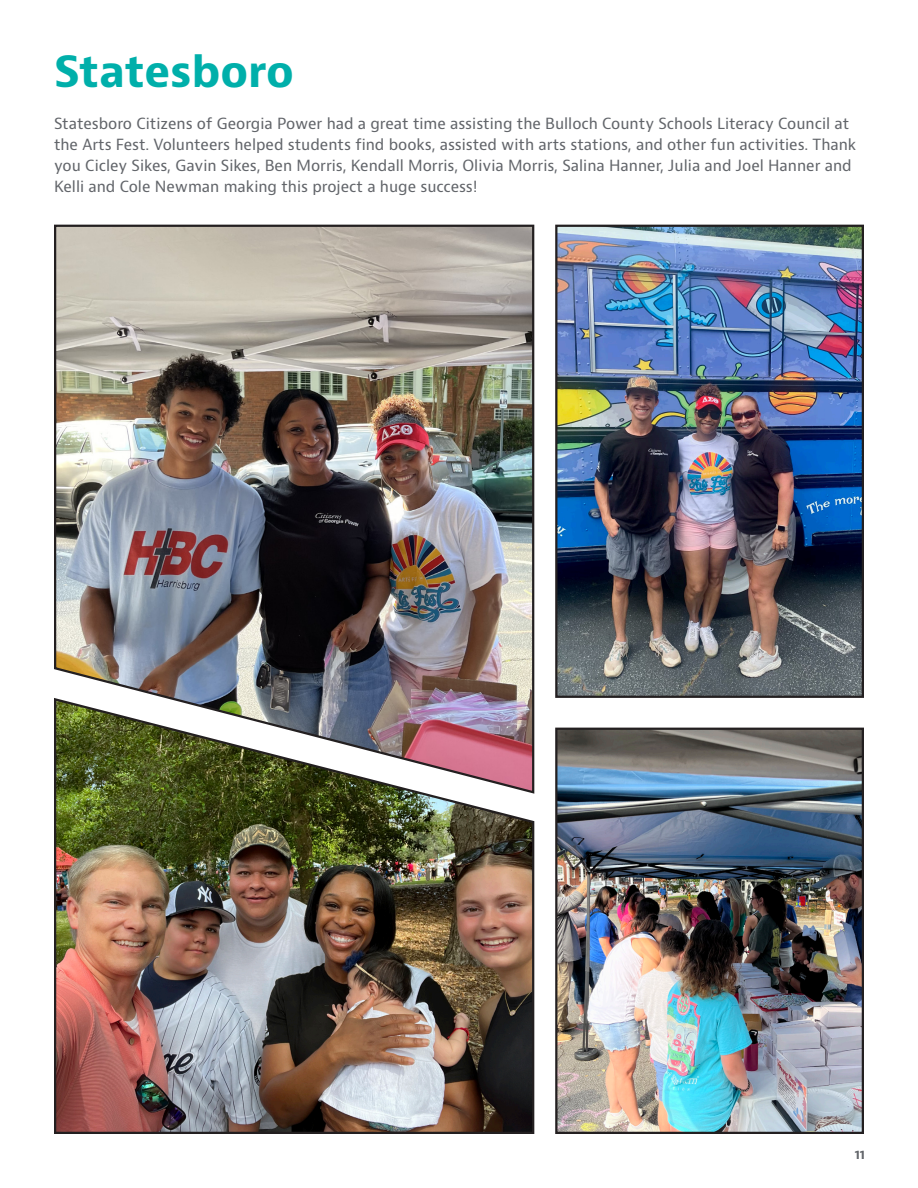
<style>
.page{position:relative;width:918px;height:1188px;background:#fff}
.page>*{position:absolute;margin:0;border:0;box-sizing:border-box;transform-origin:0 0}
.t1{font:700 42px "Bernino Sans";color:#00afaa}
.t2{font:15px/21px "Bernino Sans";color:#62656a}
.t3{font:700 12px "Bernino Sans";color:#62656a}
</style>
<div class="page">
<img style="left:54px;top:224px;width:481px;height:472px">
<img style="left:54px;top:696px;width:481px;height:438px">
<img style="left:558px;top:228px;width:303px;height:467px">
<div style="left:555px;top:225px;width:309px;height:473px;border:2px solid #231f20"></div>
<img style="left:558px;top:731px;width:303px;height:400px">
<div style="left:555px;top:728px;width:309px;height:406px;border:2px solid #231f20"></div>
<p class="t1" style="left:54px;top:44px;width:241px">Statesboro</p>
<p class="t2" style="left:54px;top:114px;width:804px">Statesboro Citizens of Georgia Power had a great time assisting the Bulloch County Schools Literacy Council at the Arts Fest. Volunteers helped students find books, assisted with arts stations, and other fun activities. Thank you Cicley Sikes, Gavin Sikes, Ben Morris, Kendall Morris, Olivia Morris, Salina Hanner, Julia and Joel Hanner and Kelli and Cole Newman making this project a huge success!</p>
<p class="t3" style="left:855px;top:1147px;width:12px">11</p>
</div>
